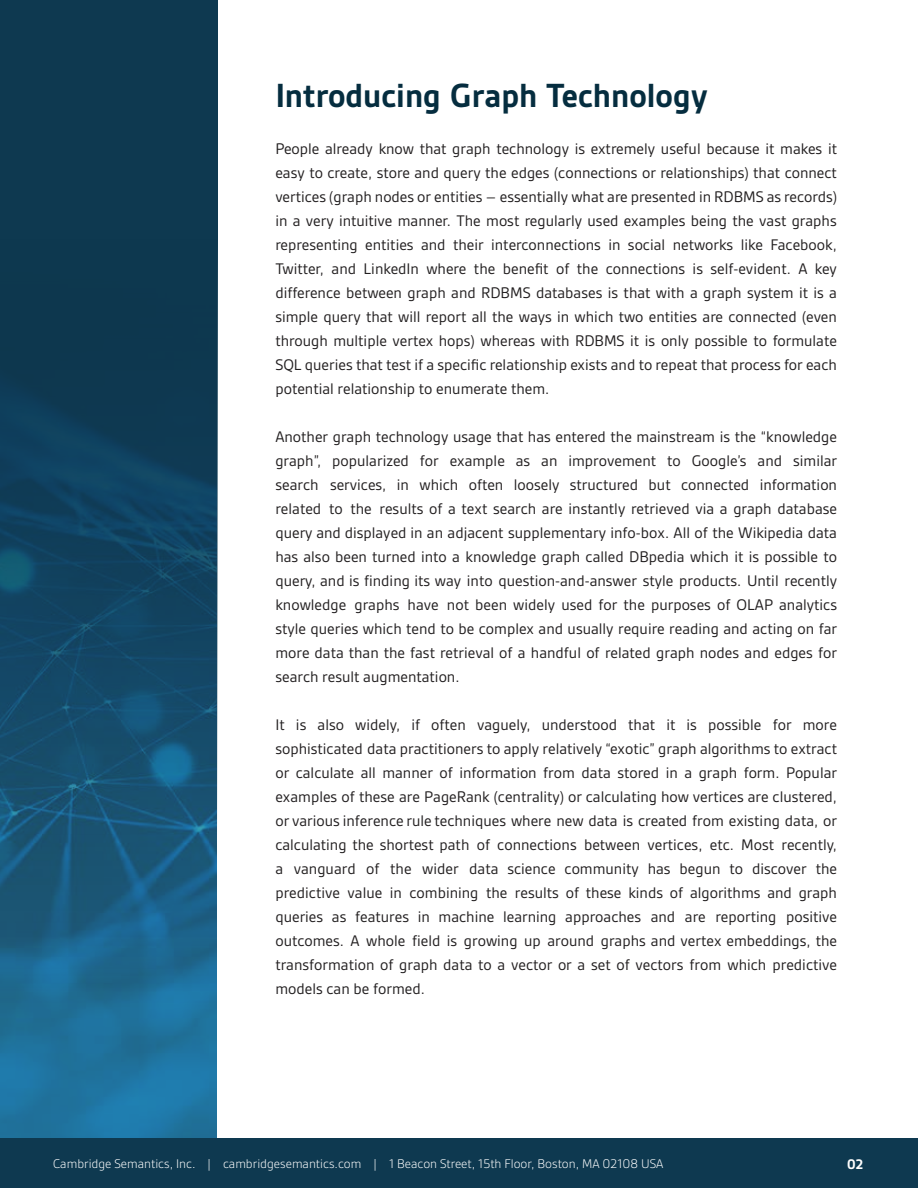
<style>
.page{position:relative;width:918px;height:1188px;background:#fff}
.page>*{position:absolute;margin:0;border:0;box-sizing:border-box;transform-origin:0 0}
.t1{font:700 36px "Gesta";color:#052d3f}
.t2{font:16.5px/24px "Gesta";color:#221f20;text-align:justify}
.t3{font:700 15px "Gesta";color:#fff}
.t4{font:300 13.5px "Gesta";color:#fff}
</style>
<div class="page">
<img style="left:0;top:937px;width:216px;height:202px">
<svg style="left:0;top:0;width:217px;height:937px"></svg>
<div style="left:0;top:1139px;width:918px;height:49px;background:#0e3950"></div>
<h1 class="t1" style="left:275px;top:75px;width:434px">Introducing Graph Technology</h1>
<p class="t2" style="left:275px;top:137px;width:563px">People already know that graph technology is extremely useful because it makes it easy to create, store and query the edges (connections or relationships) that connect vertices (graph nodes or entities – essentially what are presented in RDBMS as records) in a very intuitive manner. The most regularly used examples being the vast graphs representing entities and their interconnections in social networks like Facebook, Twitter, and LinkedIn where the benefit of the connections is self-evident. A key difference between graph and RDBMS databases is that with a graph system it is a simple query that will report all the ways in which two entities are connected (even through multiple vertex hops) whereas with RDBMS it is only possible to formulate SQL queries that test if a specific relationship exists and to repeat that process for each potential relationship to enumerate them.</p>
<p class="t2" style="left:275px;top:424px;width:563px">Another graph technology usage that has entered the mainstream is the “knowledge graph”, popularized for example as an improvement to Google’s and similar search services, in which often loosely structured but connected information related to the results of a text search are instantly retrieved via a graph database query and displayed in an adjacent supplementary info-box. All of the Wikipedia data has also been turned into a knowledge graph called DBpedia which it is possible to query, and is finding its way into question-and-answer style products. Until recently knowledge graphs have not been widely used for the purposes of OLAP analytics style queries which tend to be complex and usually require reading and acting on far more data than the fast retrieval of a handful of related graph nodes and edges for search result augmentation.</p>
<p class="t2" style="left:275px;top:713px;width:563px">It is also widely, if often vaguely, understood that it is possible for more sophisticated data practitioners to apply relatively “exotic” graph algorithms to extract or calculate all manner of information from data stored in a graph form. Popular examples of these are PageRank (centrality) or calculating how vertices are clustered, or various inference rule techniques where new data is created from existing data, or calculating the shortest path of connections between vertices, etc. Most recently, a vanguard of the wider data science community has begun to discover the predictive value in combining the results of these kinds of algorithms and graph queries as features in machine learning approaches and are reporting positive outcomes. A whole field is growing up around graphs and vertex embeddings, the transformation of graph data to a vector or a set of vectors from which predictive models can be formed.</p>
<p class="t4" style="left:53px;top:1156px;width:612px">Cambridge Semantics, Inc. | cambridgesemantics.com | 1 Beacon Street, 15th Floor, Boston, MA 02108 USA</p>
<p class="t3" style="left:847px;top:1156px;width:18px">02</p>
</div>
